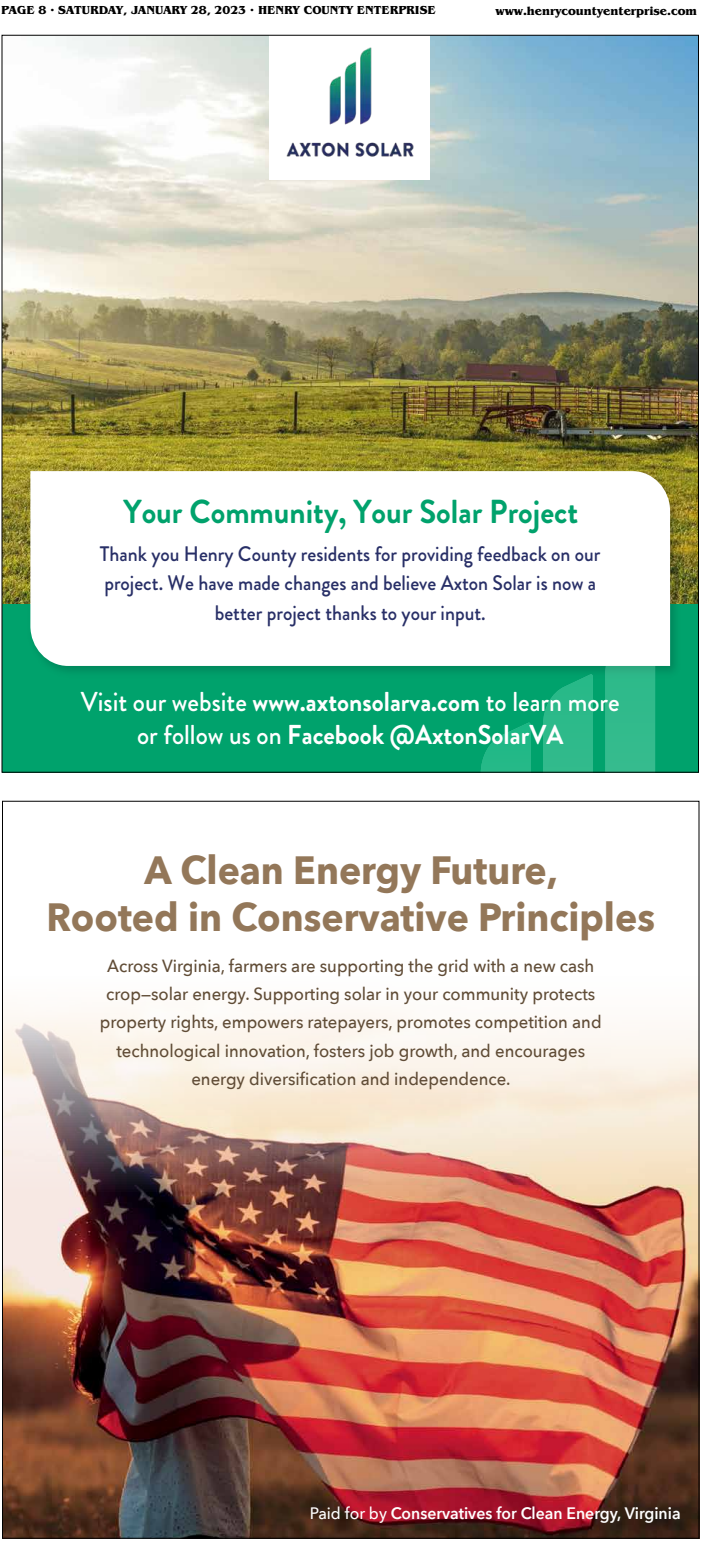
<style>
.page{position:relative;width:702px;height:1548px;background:#fff}
.page>*{position:absolute;margin:0;border:0;box-sizing:border-box;transform-origin:0 0}
.t1{font:700 39.3px/47.2px "Avenir Next";color:#937759;text-align:center;scale:.95 1}
.t2{font:700 33.2px "Brandon Grotesque";color:#00a26c;scale:.94 1}
.t3{font:700 27.3px/32.8px "Brandon Grotesque";color:#fff;text-align:center;scale:.94 1}
.t4{font:500 21px/29.4px "Brandon Grotesque";color:#282f67;text-align:center;scale:.94 1}
.t5{font:500 17.6px/28.2px "Avenir Next";color:#604c36;text-align:center;scale:.95 1}
.t6{font:600 16.6px "Avenir Next";color:#fff;scale:.95 1}
.t7{font:700 12px "Gazette";color:#000}
.s1{font-weight:500}
</style>
<div class="page">
<img style="left:4px;top:1192px;width:694px;height:345px">
<svg style="left:4px;top:1010px;width:694px;height:182px"></svg>
<img style="left:4px;top:37px;width:693px;height:567px">
<div style="left:2px;top:604px;width:696px;height:168px;background:#00a26c"></div>
<img style="left:23px;top:463px;width:661px;height:218px">
<svg style="left:30px;top:471px;width:640px;height:195px"></svg>
<div style="left:270px;top:35px;width:160px;height:144px;background:#fff"></div>
<svg style="left:481px;top:723px;width:50px;height:48px"></svg>
<svg style="left:543px;top:674px;width:50px;height:97px;background:#26b685"></svg>
<svg style="left:605px;top:624px;width:50px;height:147px;background:#6bcdac"></svg>
<img style="left:286px;top:47px;width:128px;height:110px">
<p class="t7" style="left:1px;top:3px;width:436px">PAGE 8 • SATURDAY, JANUARY 28, 2023 • HENRY COUNTY ENTERPRISE</p>
<p class="t7" style="left:495px;top:4px;width:203px">www.henrycountyenterprise.com</p>
<h2 class="t2" style="left:124px;top:489px;width:485px">Your Community, Your Solar Project</h2>
<p class="t4" style="left:100px;top:539px;width:534px">Thank you Henry County residents for providing feedback on our project. We have made changes and believe Axton Solar is now a better project thanks to your input.</p>
<h3 class="t3" style="left:81px;top:686px;width:575px"><span class="s1">Visit our website</span> www.axtonsolarva.com <span class="s1">to learn more or follow us on</span> Facebook @AxtonSolarVA</h3>
<h1 class="t1" style="left:46px;top:846px;width:642px">A Clean Energy Future,<br>Rooted in Conservative Principles</h1>
<p class="t5" style="left:100px;top:951px;width:530px">Across Virginia, farmers are supporting the grid with a new cash crop—solar energy. Supporting solar in your community protects property rights, empowers ratepayers, promotes competition and technological innovation, fosters job growth, and encourages energy diversification and independence.</p>
<p class="t6" style="left:310px;top:1499px;width:392px"><span class="s1">Paid for by</span> Conservatives for Clean Energy, Virginia</p>
</div>
